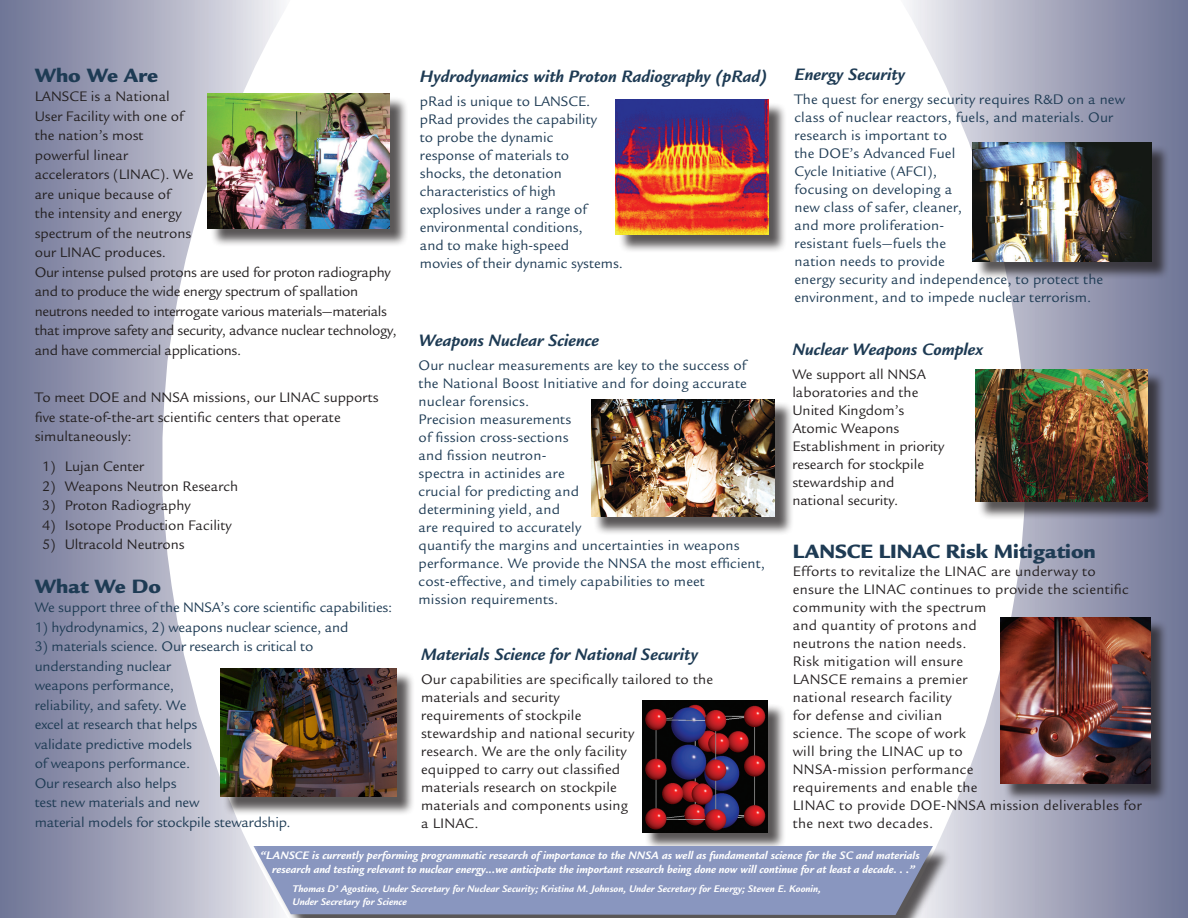
<style>
.page{position:relative;width:1188px;height:918px;background:#fff}
.page>*{position:absolute;margin:0;border:0;box-sizing:border-box;transform-origin:0 0}
.t1{font:900 21px "Legacy Sans";color:#1e3b54}
.t2{font:italic 700 18px "Legacy Sans";color:#1e3b54}
.t3{font:15px/18px "Legacy Sans";letter-spacing:.01em;color:#1e3b54}
.t4{font:15px/18px "Legacy Sans";color:#231f20}
.t5{font:15px/18px "Legacy Sans";letter-spacing:.02em;color:#231f20}
.t6{font:15px/19.5px "Legacy Sans";letter-spacing:-.01em;color:#1e3b54}
.t7{font:15px/19.5px "Legacy Sans";letter-spacing:-.02em;color:#231f20}
.t8{font:italic 700 11.85px "Legacy Sans";letter-spacing:-.005em;color:#fff}
.t9{font:italic 700 10.5px "Legacy Sans";color:#fff}
</style>
<div class="page">
<svg style="left:908px;top:0;width:280px;height:918px"></svg>
<div style="left:618px;top:102px;width:169px;height:151px;background:#231f20;opacity:.75"></div>
<img style="left:616px;top:100px;width:152px;height:134px">
<div style="left:978px;top:371px;width:188px;height:149px;background:#231f20;opacity:.75"></div>
<img style="left:975px;top:369px;width:172px;height:133px">
<div style="left:975px;top:144px;width:195px;height:136px;background:#231f20;opacity:.75"></div>
<img style="left:973px;top:142px;width:178px;height:119px">
<div style="left:1003px;top:619px;width:166px;height:183px;background:#231f20;opacity:.75"></div>
<img style="left:1001px;top:617px;width:149px;height:167px">
<div style="left:593px;top:402px;width:201px;height:134px;background:#231f20;opacity:.75"></div>
<img style="left:591px;top:399px;width:184px;height:118px">
<svg style="left:0;top:0;width:290px;height:918px"></svg>
<div style="left:210px;top:96px;width:199px;height:151px;background:#231f20;opacity:.75"></div>
<img style="left:208px;top:94px;width:182px;height:134px">
<div style="left:223px;top:670px;width:193px;height:146px;background:#231f20;opacity:.75"></div>
<img style="left:221px;top:668px;width:176px;height:129px">
<div style="left:645px;top:703px;width:141px;height:148px;background:#231f20;opacity:.75"></div>
<img style="left:642px;top:700px;width:125px;height:132px">
<div style="left:257px;top:848px;width:694px;height:70px;background:#231f20;opacity:.75"></div>
<div style="left:254px;top:846px;width:679px;height:69px;background:#8996bf"></div>
<p class="t1" style="left:35px;top:62px;width:125px">Who We Are</p>
<p class="t4" style="left:35px;top:87px;width:150px;line-height:19.5px">LANSCE is a National<br>User Facility with one of the nation’s most</p>
<p class="t4" style="left:35px;top:145px;width:160px;line-height:19.5px">powerful linear accelerators (LINAC). We are unique because of the intensity and energy spectrum of the neutrons our LINAC produces.</p>
<p class="t7" style="left:35px;top:262px;width:364px">Our intense pulsed protons are used for proton radiography and to produce the wide energy spectrum of spallation neutrons needed to interrogate various materials—materials that improve safety and security, advance nuclear technology, and have commercial applications.</p>
<p class="t4" style="left:35px;top:388px;width:345px;line-height:19.5px">To meet DOE and NNSA missions, our LINAC supports five state-of-the-art scientific centers that operate simultaneously:</p>
<p class="t4" style="left:42px;top:458px;width:103px">1) Lujan Center</p>
<p class="t4" style="left:42px;top:477px;width:197px">2) Weapons Neutron Research</p>
<p class="t4" style="left:42px;top:497px;width:150px">3) Proton Radiography</p>
<p class="t4" style="left:42px;top:516px;width:191px">4) Isotope Production Facility</p>
<p class="t4" style="left:42px;top:536px;width:144px">5) Ultracold Neutrons</p>
<p class="t1" style="left:35px;top:573px;width:128px">What We Do</p>
<p class="t6" style="left:35px;top:598px;width:359px">We support three of the NNSA’s core scientific capabilities:</p>
<p class="t6" style="left:35px;top:617px;width:315px">1) hydrodynamics, 2) weapons nuclear science, and</p>
<p class="t6" style="left:35px;top:637px;width:280px">3) materials science. Our research is critical to understanding nuclear<br>weapons performance,<br>reliability, and safety. We<br>excel at research that helps<br>validate predictive models</p>
<p class="t6" style="left:35px;top:754px;width:257px">of weapons performance.<br>Our research also helps<br>test new materials and new<br>material models for stockpile stewardship.</p>
<p class="t2" style="left:420px;top:66px;width:349px">Hydrodynamics with Proton Radiography (pRad)</p>
<p class="t3" style="left:420px;top:92px;width:205px">pRad is unique to LANSCE. pRad provides the capability<br>to probe the dynamic<br>response of materials to<br>shocks, the detonation characteristics of high<br>explosives under a range of environmental conditions,<br>and to make high-speed<br>movies of their dynamic systems.</p>
<p class="t2" style="left:419px;top:330px;width:182px">Weapons Nuclear Science</p>
<p class="t3" style="left:419px;top:356px;width:348px">Our nuclear measurements are key to the success of the National Boost Initiative and for doing accurate nuclear forensics.<br>Precision measurements<br>of fission cross-sections<br>and fission neutron-<br>spectra in actinides are<br>crucial for predicting and<br>determining yield, and<br>are required to accurately<br>quantify the margins and uncertainties in weapons performance. We provide the NNSA the most efficient, cost-effective, and timely capabilities to meet</p>
<p class="t3" style="left:419px;top:590px;width:141px">mission requirements.</p>
<p class="t2" style="left:421px;top:644px;width:278px">Materials Science for National Security</p>
<p class="t4" style="left:421px;top:670px;width:293px">Our capabilities are specifically tailored to the materials and security<br>requirements of stockpile<br>stewardship and national security<br>research. We are the only facility<br>equipped to carry out classified<br>materials research on stockpile<br>materials and components using<br>a LINAC.</p>
<p class="t2" style="left:795px;top:64px;width:112px">Energy Security</p>
<p class="t3" style="left:795px;top:91px;width:332px">The quest for energy security requires R&amp;D on a new class of nuclear reactors, fuels, and materials. Our research is important to<br>the DOE’s Advanced Fuel<br>Cycle Initiative (AFCI),<br>focusing on developing a<br>new class of safer, cleaner,<br>and more proliferation-<br>resistant fuels—fuels the<br>nation needs to provide<br>energy security and independence, to protect the environment, and to impede nuclear terrorism.</p>
<p class="t2" style="left:792px;top:339px;width:192px">Nuclear Weapons Complex</p>
<p class="t4" style="left:792px;top:366px;width:135px">We support all NNSA laboratories and the<br>United Kingdom’s</p>
<p class="t4" style="left:792px;top:420px;width:154px">Atomic Weapons<br>Establishment in priority research for stockpile</p>
<p class="t4" style="left:792px;top:474px;width:104px">stewardship and</p>
<p class="t4" style="left:792px;top:492px;width:108px">national security.</p>
<p class="t1" style="left:793px;top:538px;width:305px">LANSCE LINAC Risk Mitigation</p>
<p class="t5" style="left:793px;top:562px;width:351px">Efforts to revitalize the LINAC are underway to<br>ensure the LINAC continues to provide the scientific community with the spectrum<br>and quantity of protons and<br>neutrons the nation needs.<br>Risk mitigation will ensure<br>LANSCE remains a premier<br>national research facility<br>for defense and civilian<br>science. The scope of work<br>will bring the LINAC up to<br>NNSA-mission performance<br>requirements and enable the<br>LINAC to provide DOE-NNSA mission deliverables for the next two decades.</p>
<p class="t8" style="left:260px;top:848px;width:661px">“LANSCE is currently performing programmatic research of importance to the NNSA as well as fundamental science for the SC and materials</p>
<p class="t9" style="left:292px;top:882px;width:530px">Thomas D’ Agostino, Under Secretary for Nuclear Security; Kristina M. Johnson, Under Secretary for Energy; Steven E. Koonin,</p>
<p class="t9" style="left:292px;top:896px;width:116px">Under Secretary for Science</p>
<p class="t8" style="left:272px;top:863px;width:644px">research and testing relevant to nuclear energy...we anticipate the important research being done now will continue for at least a decade. . .”</p>
</div>
